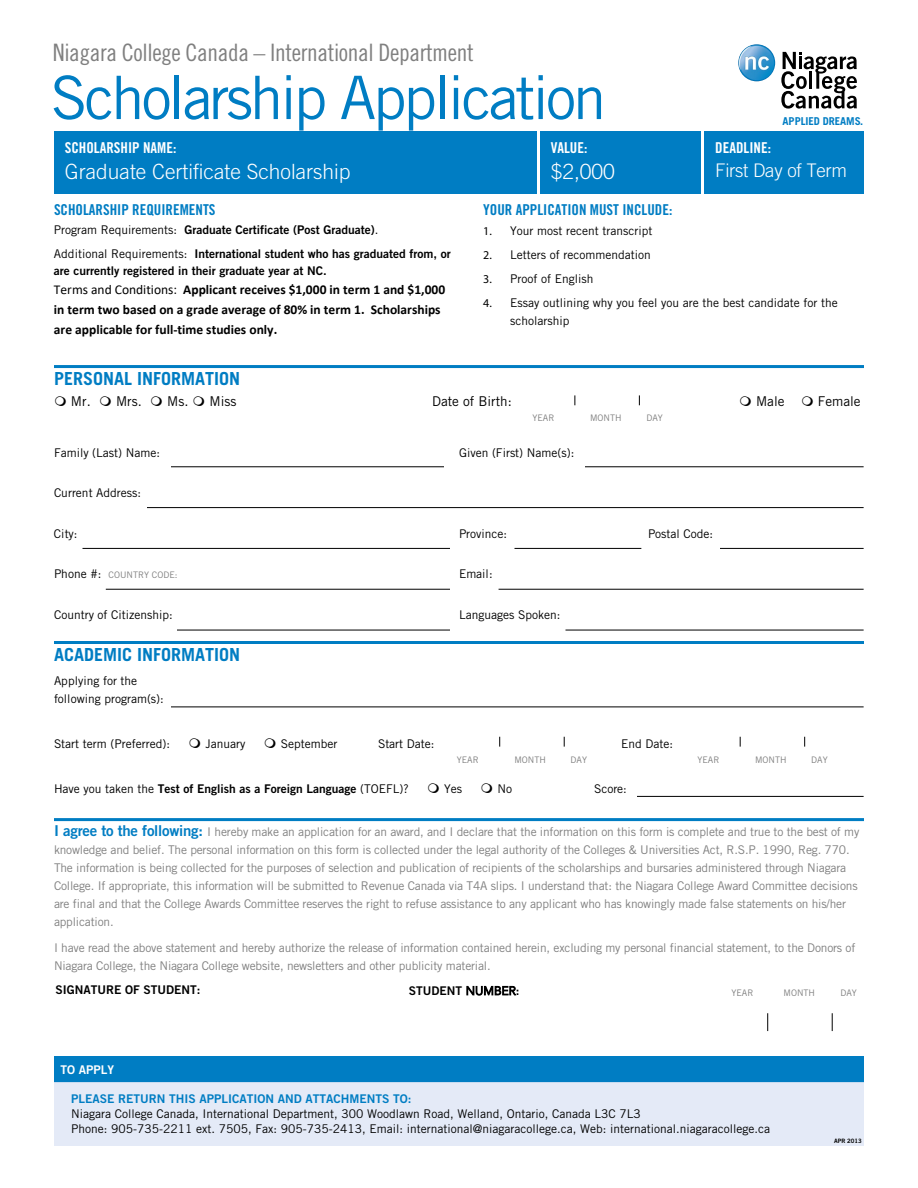
<style>
.page{position:relative;width:918px;height:1188px;background:#fff}
.page>*{position:absolute;margin:0;border:0;box-sizing:border-box;transform-origin:0 0}
.t1{font:60px "Trade Gothic LT Std";letter-spacing:-.05em;color:#007dc3}
.t2{font:24px "Trade Gothic LT Std Cn 18";letter-spacing:-.015em;color:#808080}
.t3{font:300 21px "Trade Gothic LT Std";color:#fff}
.t4{font:300 18.75px "Trade Gothic LT Std";letter-spacing:-.015em;color:#fff}
.t5{font:700 18px "Trade Gothic LT Std";color:#007dc3}
.t6{font:15px "Trade Gothic LT Std Bd Cn 20";color:#007dc3}
.t7{font:15px "Trade Gothic LT Std Bd Cn 20";color:#fff}
.t8{font:700 13.5px/19.8px "Calibri";color:#000}
.t9{font:13.5px "Trade Gothic LT Std";color:#000}
.t10{font:12px/18px "Trade Gothic LT Std";letter-spacing:-.015em;color:#808080}
.t11{font:12px/18px "Trade Gothic LT Std";color:#000}
.t12{font:12px/23.5px "Trade Gothic LT Std Bd 2";color:#000}
.t13{font:12px "Trade Gothic LT Std Bd 2";color:#007dc3}
.t14{font:12px "Trade Gothic LT Std Bd 2";color:#fff}
.t15{font:700 10.8px "Trade Gothic LT Std";letter-spacing:-.01em;color:#007dc3}
.t16{font:9px "Trade Gothic LT Std";color:#808080}
.t17{font:6px "Trade Gothic LT Std Bd 2";color:#000}
.s1{font-family:"Trade Gothic LT Std"}
.s2{font-weight:400}
.s3{font-family:"Myriad Pro"}
.s4{font-size:9px;color:#808080}
.s5{font-family:"Trade Gothic LT Std Bd 2";font-size:15px;color:#007dc3}
.s6{font-family:"Avenir"}
</style>
<div class="page">
<svg style="left:781px;top:52px;width:76px;height:57px"></svg>
<img style="left:738px;top:44px;width:37px;height:37px;border-radius:19px">
<div style="left:54px;top:1080px;width:810px;height:65px;background:#e4eaf7"></div>
<div style="left:54px;top:1057px;width:810px;height:25px;background:#007dc3"></div>
<div style="left:54px;top:131px;width:483px;height:63px;background:#007dc3"></div>
<div style="left:540px;top:131px;width:160px;height:63px;background:#007dc3"></div>
<div style="left:705px;top:131px;width:159px;height:63px;background:#007dc3"></div>
<hr style="left:54px;top:818px;width:810px;height:3px;background:#007dc3">
<svg style="left:767px;top:1013px;width:1px;height:18px"></svg>
<svg style="left:832px;top:1013px;width:1px;height:18px"></svg>
<hr style="left:54px;top:365px;width:810px;height:3px;background:#007dc3">
<hr style="left:54px;top:641px;width:810px;height:3px;background:#007dc3">
<hr style="left:171px;top:467px;width:273px;height:1px;background:#000">
<hr style="left:171px;top:707px;width:693px;height:1px;background:#000">
<hr style="left:82px;top:548px;width:368px;height:1px;background:#000">
<hr style="left:514px;top:548px;width:127px;height:1px;background:#000">
<hr style="left:499px;top:589px;width:365px;height:1px;background:#000">
<hr style="left:566px;top:630px;width:298px;height:1px;background:#000">
<hr style="left:720px;top:548px;width:144px;height:1px;background:#000">
<hr style="left:637px;top:796px;width:227px;height:1px;background:#000">
<hr style="left:106px;top:589px;width:344px;height:1px;background:#000">
<hr style="left:177px;top:630px;width:273px;height:1px;background:#000">
<hr style="left:147px;top:507px;width:717px;height:1px;background:#000">
<hr style="left:585px;top:467px;width:279px;height:1px;background:#000">
<h2 class="t2" style="left:53px;top:38px;width:423px">Niagara College Canada – International Department</h2>
<h1 class="t1" style="left:51px;top:61px;width:557px">Scholarship Application</h1>
<p class="t7" style="left:65px;top:138px;width:113px">SCHOLARSHIP NAME:</p>
<p class="t7" style="left:551px;top:138px;width:38px">VALUE:</p>
<p class="t7" style="left:715px;top:138px;width:57px">DEADLINE:</p>
<p class="t15" style="left:783px;top:115px;width:82px">APPLIED DREAMS.</p>
<h3 class="t3" style="left:65px;top:159px;width:287px">Graduate Certificate Scholarship</h3>
<h3 class="t3" style="left:551px;top:159px;width:66px">$2,000</h3>
<h3 class="t4" style="left:715px;top:159px;width:133px">First Day of Term</h3>
<p class="t6" style="left:54px;top:201px;width:163px">SCHOLARSHIP REQUIREMENTS</p>
<p class="t12" style="left:54px;top:218px;width:398px"><span class="s1">Program Requirements:</span> Graduate Certificate (Post Graduate)<span class="s1">.<br>Additional Requirements:</span> International student who has graduated from, or</p>
<p class="t12" style="left:54px;top:259px;width:274px">are currently registered in their graduate year at NC.</p>
<p class="t8" style="left:54px;top:280px;width:393px"><span class="s2">Terms and Conditions:</span> Applicant receives $1,000 in term 1 and $1,000 in term two based on a grade average of 80% in term 1. Scholarships are applicable for full-time studies only.</p>
<p class="t6" style="left:483px;top:201px;width:191px">YOUR APPLICATION MUST INCLUDE:</p>
<p class="t11" style="left:483px;top:221px;width:171px"><span class="s3">1.</span> Your most recent transcript</p>
<p class="t11" style="left:483px;top:245px;width:169px"><span class="s3">2.</span> Letters of recommendation</p>
<p class="t11" style="left:483px;top:269px;width:112px"><span class="s3">3.</span> Proof of English</p>
<p class="t11" style="left:510px;top:293px;width:329px;text-indent:-27px"><span class="s3">4.</span> Essay outlining why you feel you are the best candidate for the scholarship</p>
<h3 class="t5" style="left:54px;top:367px;width:188px">PERSONAL INFORMATION</h3>
<p class="t9" style="left:71px;top:393px;width:21px">Mr.</p>
<p class="t9" style="left:116px;top:393px;width:27px">Mrs.</p>
<p class="t9" style="left:167px;top:393px;width:23px">Ms.</p>
<p class="t9" style="left:210px;top:393px;width:28px">Miss</p>
<p class="t9" style="left:432px;top:393px;width:81px">Date of Birth:</p>
<p class="t9" style="left:756px;top:393px;width:30px">Male</p>
<p class="t9" style="left:818px;top:393px;width:44px">Female</p>
<p class="t16" style="left:532px;top:412px;width:24px">Year</p>
<p class="t16" style="left:590px;top:412px;width:33px">Month</p>
<p class="t16" style="left:646px;top:412px;width:17px">Day</p>
<p class="t11" style="left:54px;top:443px;width:108px">Family (Last) Name:</p>
<p class="t11" style="left:459px;top:443px;width:117px">Given (First) Name(s):</p>
<p class="t11" style="left:54px;top:484px;width:89px">Current Address:</p>
<p class="t11" style="left:54px;top:524px;width:25px">City:</p>
<p class="t11" style="left:459px;top:524px;width:50px">Province:</p>
<p class="t11" style="left:648px;top:524px;width:67px">Postal Code:</p>
<p class="t11" style="left:54px;top:565px;width:79px">Phone #: <span class="s4">COUNTR</span></p>
<p class="t16" style="left:144px;top:569px;width:35px">Y CODE:</p>
<p class="t11" style="left:459px;top:565px;width:35px">Email:</p>
<p class="t11" style="left:54px;top:605px;width:120px">Country of Citizenship:</p>
<p class="t11" style="left:459px;top:605px;width:103px">Languages Spoken:</p>
<h3 class="t5" style="left:54px;top:643px;width:188px">ACADEMIC INFORMATION</h3>
<p class="t11" style="left:54px;top:671px;width:111px">Applying for the following program(s):</p>
<p class="t11" style="left:54px;top:734px;width:118px">Start term (Preferred):</p>
<p class="t11" style="left:206px;top:734px;width:41px">January</p>
<p class="t11" style="left:281px;top:734px;width:58px">September</p>
<p class="t11" style="left:378px;top:734px;width:58px">Start Date:</p>
<p class="t11" style="left:621px;top:734px;width:53px">End Date:</p>
<p class="t16" style="left:457px;top:754px;width:24px">Year</p>
<p class="t16" style="left:514px;top:754px;width:33px">Month</p>
<p class="t16" style="left:571px;top:754px;width:16px">Day</p>
<p class="t16" style="left:697px;top:754px;width:24px">Year</p>
<p class="t16" style="left:755px;top:754px;width:33px">Month</p>
<p class="t16" style="left:811px;top:754px;width:17px">Day</p>
<p class="t12" style="left:54px;top:776px;width:356px"><span class="s1">H ave you taken the</span> Test of English as a Foreign Language <span class="s1">(TOE FL)?</span></p>
<p class="t11" style="left:444px;top:779px;width:19px">Yes</p>
<p class="t11" style="left:497px;top:779px;width:16px">No</p>
<p class="t11" style="left:594px;top:779px;width:34px">Score:</p>
<p class="t10" style="left:54px;top:823px;width:807px"><span class="s5">I agree to the following:</span> I hereby make an application for an award, and I declare that the information on this form is complete and true to the best of my knowledge and belief. The personal information on this form is collected under the legal authority of the Colleges &amp; Universities Act, R.S.P. 1990, Reg. 770.<br>The information is being collected for the purposes of selection and publication of recipients of the scholarships and bursaries administered through Niagara College. If appropriate, this information will be submitted to Revenue Canada via T4A slips. I understand that: the Niagara College Award Committee decisions are final and that the College Awards Committee reserves the right to refuse assistance to any applicant who has knowingly made false statements on his/her application.</p>
<p class="t10" style="left:54px;top:938px;width:803px">I have read the above statement and hereby authorize the release of information contained herein, excluding my personal financial statement, to the Donors of<br>Niagara College, the Niagara College website, newsletters and other publicity material.</p>
<p class="t12" style="left:55px;top:978px;width:146px">Signature of Student:</p>
<p class="t16" style="left:731px;top:987px;width:24px">Year</p>
<p class="t16" style="left:784px;top:987px;width:33px">Month</p>
<p class="t16" style="left:840px;top:987px;width:18px">Day</p>
<p class="t12" style="left:409px;top:979px;width:112px">STUDENT <span class="s6">NUMBER</span>:</p>
<p class="t14" style="left:60px;top:1062px;width:55px">To App ly</p>
<p class="t13" style="left:71px;top:1091px;width:342px">Please return this application and attachments to:</p>
<p class="t11" style="left:71px;top:1106px;width:700px;line-height:15px">Niagara College Canada, International Department, 300 Woodlawn Road, Welland, Ontario, Canada L3C 7L3<br>Phone: 905-735-2211 ext. 7505, Fax: 905-735-2413, Email: international@niagaracollege.ca, Web: international.niagaracollege.ca</p>
<p class="t17" style="left:834px;top:1137px;width:29px">APR 2013</p>
</div>
